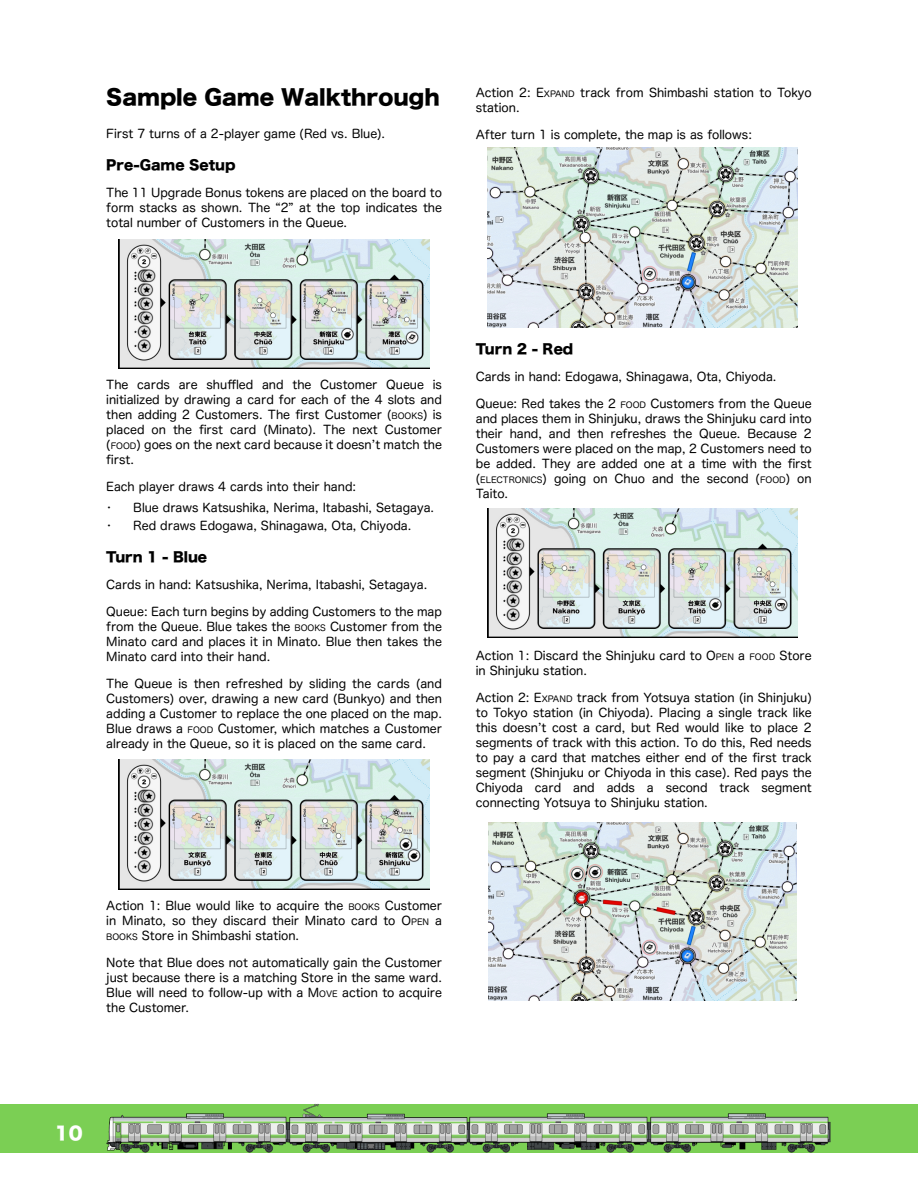
<style>
.page{position:relative;width:918px;height:1188px;background:#fff}
.page>*{position:absolute;margin:0;border:0;box-sizing:border-box;transform-origin:0 0}
.t1{font:21px "Hira Kaku Std W8";color:#000}
.t2{font:18px "Hira Kaku Std N W8";color:#fff}
.t3{font:13.5px "Hira Kaku Std W8";color:#000}
.t4{font:12px/15px "Hira Maru Pro N W4";color:#000;text-align:justify}
.s1{font-size:8.55px}
</style>
<div class="page">
<div style="left:0;top:1104px;width:918px;height:48px;background:#7bcf54"></div>
<img style="left:106px;top:1114px;width:181px;height:38px">
<img style="left:469px;top:1114px;width:179px;height:38px">
<img style="left:287px;top:1104px;width:182px;height:48px">
<img style="left:648px;top:1114px;width:182px;height:38px">
<img style="left:487px;top:508px;width:311px;height:130px">
<img style="left:488px;top:822px;width:308px;height:179px">
<img style="left:487px;top:148px;width:311px;height:179px">
<img style="left:119px;top:760px;width:310px;height:129px">
<img style="left:119px;top:239px;width:310px;height:130px">
<h1 class="t1" style="left:106px;top:86px;width:335px">Sample Game Walkthrough</h1>
<p class="t4" style="left:106px;top:126px;width:280px">First 7 turns of a 2-player game (Red vs. Blue).</p>
<p class="t3" style="left:106px;top:158px;width:131px">Pre-Game Setup</p>
<p class="t4" style="left:106px;top:185px;width:337px">The 11 Upgrade Bonus tokens are placed on the board to form stacks as shown. The “2” at the top indicates the total number of Customers in the Queue.</p>
<p class="t4" style="left:476px;top:85px;width:337px">Action 2: E<span class="s1">XPAND</span> track from Shimbashi station to Tokyo station.</p>
<p class="t4" style="left:476px;top:127px;width:278px">After turn 1 is complete, the map is as follows:</p>
<p class="t4" style="left:106px;top:377px;width:337px">The cards are shuffled and the Customer Queue is initialized by drawing a card for each of the 4 slots and then adding 2 Customers. The first Customer (<span class="s1">BOOKS</span>) is placed on the first card (Minato). The next Customer (<span class="s1">FOOD</span>) goes on the next card because it doesnʼt match the first.</p>
<p class="t4" style="left:106px;top:479px;width:251px">Each player draws 4 cards into their hand:</p>
<p class="t4" style="left:106px;top:500px;width:329px">• Blue draws Katsushika, Nerima, Itabashi, Setagaya.</p>
<p class="t4" style="left:106px;top:518px;width:307px">• Red draws Edogawa, Shinagawa, Ota, Chiyoda.</p>
<p class="t3" style="left:106px;top:551px;width:102px">Turn 1 - Blue</p>
<p class="t4" style="left:106px;top:577px;width:322px">Cards in hand: Katsushika, Nerima, Itabashi, Setagaya.</p>
<p class="t4" style="left:106px;top:604px;width:337px">Queue: Each turn begins by adding Customers to the map from the Queue. Blue takes the <span class="s1">BOOKS</span> Customer from the Minato card and places it in Minato. Blue then takes the Minato card into their hand.</p>
<p class="t4" style="left:106px;top:676px;width:337px">The Queue is then refreshed by sliding the cards (and Customers) over, drawing a new card (Bunkyo) and then adding a Customer to replace the one placed on the map.<br>Blue draws a <span class="s1">FOOD</span> Customer, which matches a Customer already in the Queue, so it is placed on the same card.</p>
<p class="t3" style="left:476px;top:342px;width:99px">Turn 2 - Red</p>
<p class="t4" style="left:476px;top:369px;width:302px">Cards in hand: Edogawa, Shinagawa, Ota, Chiyoda.</p>
<p class="t4" style="left:476px;top:396px;width:337px">Queue: Red takes the 2 <span class="s1">FOOD</span> Customers from the Queue and places them in Shinjuku, draws the Shinjuku card into their hand, and then refreshes the Queue. Because 2<br>Customers were placed on the map, 2 Customers need to be added. They are added one at a time with the first (<span class="s1">ELECTRONICS</span>) going on Chuo and the second (<span class="s1">FOOD</span>) on Taito.</p>
<p class="t4" style="left:476px;top:648px;width:337px">Action 1: Discard the Shinjuku card to O<span class="s1">PEN</span> a <span class="s1">FOOD</span> Store in Shinjuku station.</p>
<p class="t4" style="left:476px;top:690px;width:337px">Action 2: E<span class="s1">XPAND</span> track from Yotsuya station (in Shinjuku) to Tokyo station (in Chiyoda). Placing a single track like this doesnʼt cost a card, but Red would like to place 2 segments of track with this action. To do this, Red needs to pay a card that matches either end of the first track segment (Shinjuku or Chiyoda in this case). Red pays the Chiyoda card and adds a second track segment connecting Yotsuya to Shinjuku station.</p>
<p class="t4" style="left:106px;top:898px;width:337px">Action 1: Blue would like to acquire the <span class="s1">BOOKS</span> Customer in Minato, so they discard their Minato card to O<span class="s1">PEN</span> a <span class="s1">BOOKS</span> Store in Shimbashi station.</p>
<p class="t4" style="left:106px;top:955px;width:337px">Note that Blue does not automatically gain the Customer just because there is a matching Store in the same ward.<br>Blue will need to follow-up with a M<span class="s1">OVE</span> action to acquire the Customer.</p>
<h2 class="t2" style="left:55px;top:1124px;width:29px">10</h2>
</div>
